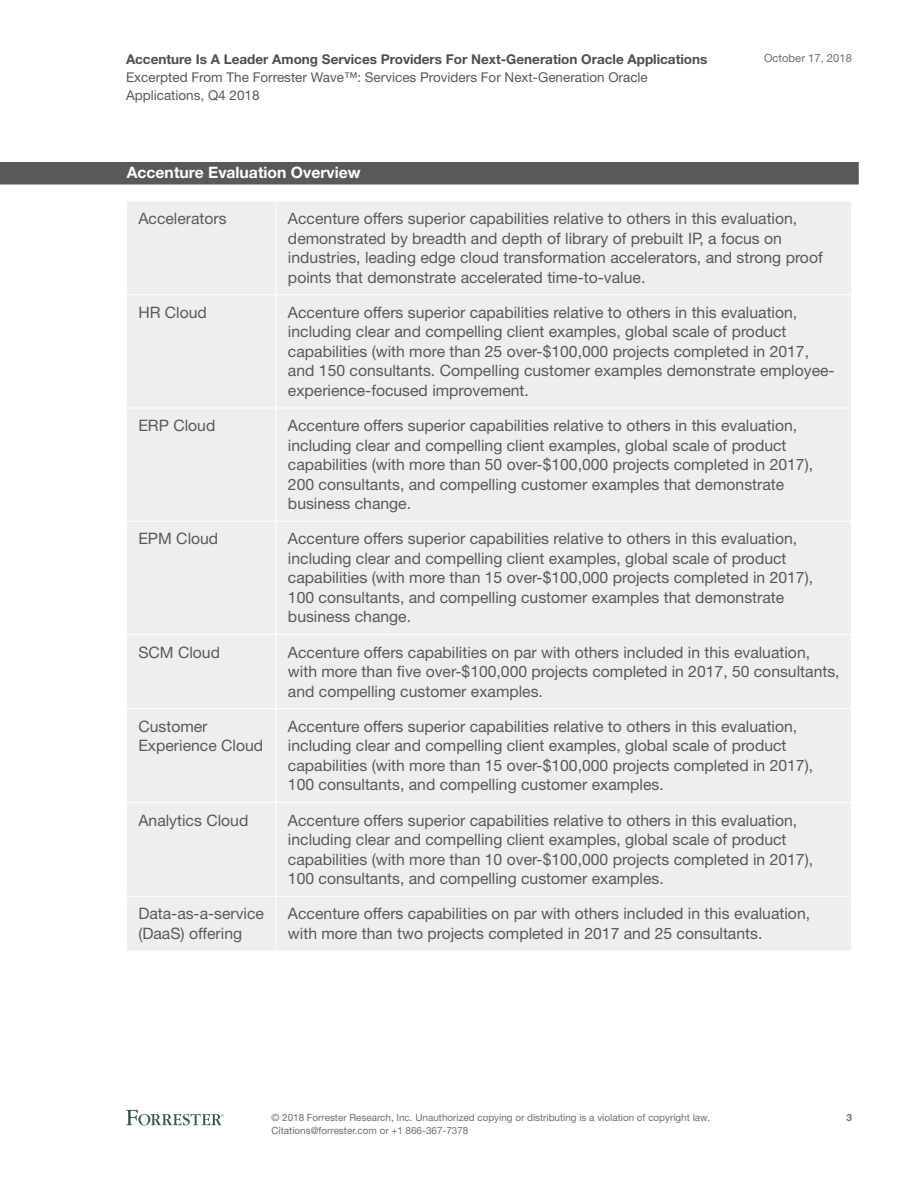
<style>
.page{position:relative;width:918px;height:1188px;background:#fff}
.page>*{position:absolute;margin:0;border:0;box-sizing:border-box;transform-origin:0 0}
.t1{font:15.75px/19.5px "Helvetica Neue LT Std";color:#59595b}
.t2{font:700 15.75px "Helvetica Neue LT Std";color:#fff}
.t3{font:13.5px/18px "Helvetica Neue LT Std";color:#59595b}
.t4{font:700 13.5px "Helvetica Neue LT Std";color:#4e4e50}
.t5{font:11.25px "Helvetica Neue LT Std";color:#6d6e70}
.t6{font:9.9px/12.8px "Helvetica Neue LT Std";color:#6d6e70}
.t7{font:700 9.9px "Helvetica Neue LT Std";color:#6d6e70}
</style>
<div class="page">
<svg style="left:126px;top:1110px;width:98px;height:15px"></svg>
<div style="left:127px;top:202px;width:724px;height:748px;background:#edeeef"></div>
<hr style="left:276px;top:201px;width:1px;height:93px;background:#fff">
<hr style="left:126px;top:294px;width:150px;height:1px;background:#fff">
<hr style="left:276px;top:294px;width:576px;height:1px;background:#fff">
<hr style="left:276px;top:295px;width:1px;height:113px;background:#fff">
<hr style="left:126px;top:408px;width:150px;height:1px;background:#fff">
<hr style="left:276px;top:408px;width:576px;height:1px;background:#fff">
<hr style="left:276px;top:408px;width:1px;height:113px;background:#fff">
<hr style="left:126px;top:521px;width:150px;height:1px;background:#fff">
<hr style="left:276px;top:521px;width:576px;height:1px;background:#fff">
<hr style="left:276px;top:522px;width:1px;height:112px;background:#fff">
<hr style="left:126px;top:634px;width:150px;height:1px;background:#fff">
<hr style="left:276px;top:634px;width:576px;height:1px;background:#fff">
<hr style="left:276px;top:635px;width:1px;height:73px;background:#fff">
<hr style="left:126px;top:708px;width:150px;height:1px;background:#fff">
<hr style="left:276px;top:708px;width:576px;height:1px;background:#fff">
<hr style="left:276px;top:709px;width:1px;height:93px;background:#fff">
<hr style="left:126px;top:802px;width:150px;height:1px;background:#fff">
<hr style="left:276px;top:802px;width:576px;height:1px;background:#fff">
<hr style="left:276px;top:803px;width:1px;height:93px;background:#fff">
<hr style="left:126px;top:896px;width:150px;height:1px;background:#fff">
<hr style="left:276px;top:896px;width:576px;height:1px;background:#fff">
<hr style="left:276px;top:897px;width:1px;height:54px;background:#fff">
<div style="left:0;top:162px;width:859px;height:22px;background:#59595b"></div>
<p class="t4" style="left:126px;top:50px;width:583px">Accenture Is A Leader Among Services Providers For Next-Generation Oracle Applications</p>
<p class="t3" style="left:126px;top:68px;width:523px">Excerpted From The Forrester Wave™: Services Providers For Next-Generation Oracle<br>Applications, Q4 2018</p>
<p class="t5" style="left:764px;top:51px;width:89px">October 17, 2018</p>
<p class="t2" style="left:127px;top:163px;width:235px">Accenture Evaluation Overview</p>
<p class="t1" style="left:138px;top:209px;width:90px">Accelerators</p>
<p class="t1" style="left:288px;top:209px;width:536px">Accenture offers superior capabilities relative to others in this evaluation, demonstrated by breadth and depth of library of prebuilt IP, a focus on industries, leading edge cloud transformation accelerators, and strong proof points that demonstrate accelerated time-to-value.</p>
<p class="t1" style="left:138px;top:302px;width:70px">HR Cloud</p>
<p class="t1" style="left:288px;top:302px;width:548px">Accenture offers superior capabilities relative to others in this evaluation, including clear and compelling client examples, global scale of product capabilities (with more than 25 over-$100,000 projects completed in 2017, and 150 consultants. Compelling customer examples demonstrate employee&shy;experience-focused improvement.</p>
<p class="t1" style="left:138px;top:416px;width:79px">ERP Cloud</p>
<p class="t1" style="left:288px;top:416px;width:527px">Accenture offers superior capabilities relative to others in this evaluation, including clear and compelling client examples, global scale of product capabilities (with more than 50 over-$100,000 projects completed in 2017), 200 consultants, and compelling customer examples that demonstrate business change.</p>
<p class="t1" style="left:138px;top:529px;width:81px">EPM Cloud</p>
<p class="t1" style="left:288px;top:529px;width:527px">Accenture offers superior capabilities relative to others in this evaluation, including clear and compelling client examples, global scale of product capabilities (with more than 15 over-$100,000 projects completed in 2017), 100 consultants, and compelling customer examples that demonstrate business change.</p>
<p class="t1" style="left:138px;top:642px;width:83px">SCM Cloud</p>
<p class="t1" style="left:288px;top:642px;width:553px">Accenture offers capabilities on par with others included in this evaluation, with more than five over-$100,000 projects completed in 2017, 50 consultants, and compelling customer examples.</p>
<p class="t1" style="left:138px;top:716px;width:126px">Customer<br>Experience Cloud</p>
<p class="t1" style="left:288px;top:716px;width:527px">Accenture offers superior capabilities relative to others in this evaluation, including clear and compelling client examples, global scale of product capabilities (with more than 15 over-$100,000 projects completed in 2017), 100 consultants, and compelling customer examples.</p>
<p class="t1" style="left:138px;top:810px;width:111px">Analytics Cloud</p>
<p class="t1" style="left:288px;top:810px;width:527px">Accenture offers superior capabilities relative to others in this evaluation, including clear and compelling client examples, global scale of product capabilities (with more than 10 over-$100,000 projects completed in 2017), 100 consultants, and compelling customer examples.</p>
<p class="t1" style="left:138px;top:904px;width:127px">Data-as-a-service (DaaS) offering</p>
<p class="t1" style="left:288px;top:904px;width:524px">Accenture offers capabilities on par with others included in this evaluation, with more than two projects completed in 2017 and 25 consultants.</p>
<p class="t6" style="left:272px;top:1111px;width:440px">© 2018 Forrester Research, Inc. Unauthorized copying or distributing is a violation of copyright law.<br>Citations@forrester.com or +1 866-367-7378</p>
<p class="t7" style="left:846px;top:1112px;width:7px">3</p>
</div>
